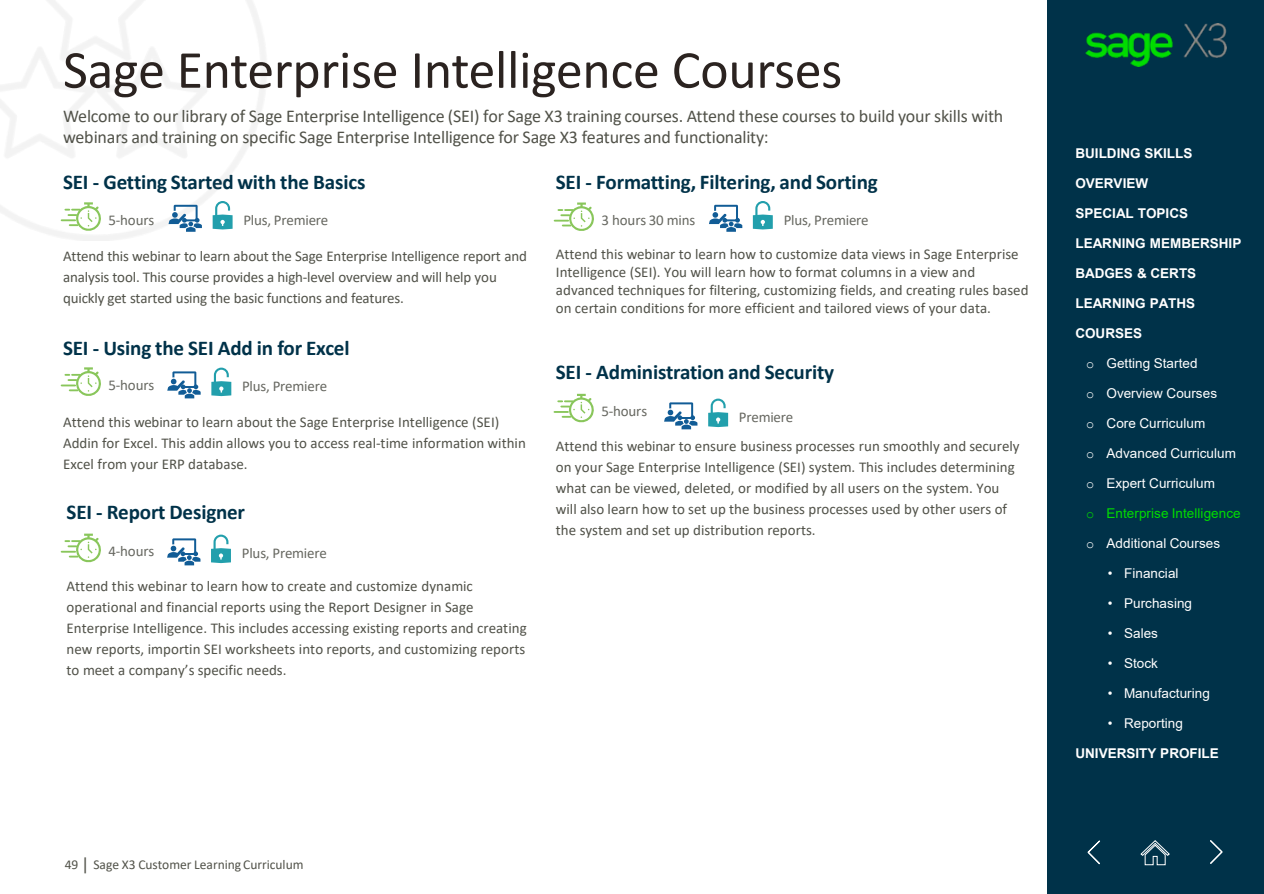
<style>
.page{position:relative;width:1264px;height:894px;background:#fff}
.page>*{position:absolute;margin:0;border:0;box-sizing:border-box;transform-origin:0 0}
.t1{font:54px "Calibri";letter-spacing:-.005em;color:#2b2320}
.t2{font:700 21px "Calibri";letter-spacing:-.01em;color:#003249}
.t3{font:18px/21.6px "Calibri";letter-spacing:-.01em;color:#515249}
.t4{font:15px/21px "Calibri";color:#515249}
.t5{font:15px "Calibri";letter-spacing:-.01em;color:#676861}
.t6{font:13.5px "Arial";letter-spacing:.005em;color:#fff}
.t7{font:700 13.5px "Arial";color:#fff}
.t8{font:13.5px "Calibri";color:#515249}
.t9{font:13.5px "Arial";letter-spacing:.005em;color:#00dc01}
.s1{font-size:18px}
.s2{font-family:"Courier New"}
</style>
<div class="page">
<img style="left:0;top:0;width:266px;height:240px">
<div style="left:1047px;top:0;width:216px;height:893px;background:#003249"></div>
<svg style="left:1140px;top:840px;width:30px;height:25px"></svg>
<svg style="left:1087px;top:840px;width:13px;height:24px"></svg>
<svg style="left:1210px;top:840px;width:12px;height:24px"></svg>
<svg style="left:62px;top:367px;width:39px;height:29px"></svg>
<svg style="left:62px;top:533px;width:39px;height:30px"></svg>
<svg style="left:554px;top:202px;width:40px;height:29px"></svg>
<svg style="left:554px;top:394px;width:40px;height:29px"></svg>
<svg style="left:62px;top:202px;width:40px;height:30px"></svg>
<svg style="left:168px;top:205px;width:34px;height:27px"></svg>
<svg style="left:212px;top:201px;width:20px;height:28px"></svg>
<svg style="left:167px;top:371px;width:34px;height:27px"></svg>
<svg style="left:211px;top:367px;width:20px;height:29px"></svg>
<svg style="left:167px;top:538px;width:33px;height:27px"></svg>
<svg style="left:211px;top:534px;width:20px;height:29px"></svg>
<svg style="left:709px;top:205px;width:33px;height:27px"></svg>
<svg style="left:752px;top:201px;width:20px;height:28px"></svg>
<svg style="left:664px;top:402px;width:33px;height:27px"></svg>
<svg style="left:708px;top:398px;width:20px;height:29px"></svg>
<h1 class="t1" style="left:63px;top:32px;width:780px">Sage Enterprise Intelligence Courses</h1>
<h1 class="t3" style="left:63px;top:104px;width:941px">Welcome to our library of Sage Enterprise Intelligence (SEI) for Sage X3 training courses. Attend these courses to build your skills with webinars and training on specific Sage Enterprise Intelligence for Sage X3 features and functionality:</h1>
<h2 class="t2" style="left:63px;top:167px;width:304px">SEI - Getting Started with the Basics</h2>
<p class="t5" style="left:108px;top:209px;width:47px">5-hours</p>
<p class="t5" style="left:243px;top:209px;width:87px">Plus, Premiere</p>
<p class="t4" style="left:63px;top:245px;width:465px">Attend this webinar to learn about the Sage Enterprise Intelligence report and analysis tool. This course provides a high-level overview and will help you quickly get started using the basic functions and features.</p>
<p class="t2" style="left:63px;top:333px;width:288px">SEI - Using the SEI Add in for Excel</p>
<p class="t5" style="left:108px;top:374px;width:47px">5-hours</p>
<p class="t5" style="left:242px;top:376px;width:87px">Plus, Premiere</p>
<p class="t4" style="left:63px;top:410px;width:464px">Attend this webinar to learn about the Sage Enterprise Intelligence (SEI)<br>Addin for Excel. This addin allows you to access real-time information within<br>Excel from your ERP database.</p>
<p class="t2" style="left:67px;top:497px;width:180px">SEI - Report Designer</p>
<p class="t5" style="left:108px;top:540px;width:47px">4-hours</p>
<p class="t5" style="left:242px;top:543px;width:87px">Plus, Premiere</p>
<p class="t4" style="left:67px;top:575px;width:461px">Attend this webinar to learn how to create and customize dynamic operational and financial reports using the Report Designer in Sage Enterprise Intelligence. This includes accessing existing reports and creating new reports, importin SEI worksheets into reports, and customizing reports to meet a company’s specific needs.</p>
<p class="t2" style="left:555px;top:167px;width:323px">SEI - Formatting, Filtering, and Sorting</p>
<p class="t5" style="left:601px;top:209px;width:95px">3 hours 30 mins</p>
<p class="t5" style="left:783px;top:209px;width:87px">Plus, Premiere</p>
<p class="t4" style="left:555px;top:245px;width:474px;line-height:18px">Attend this webinar to learn how to customize data views in Sage Enterprise Intelligence (SEI). You will learn how to format columns in a view and advanced techniques for filtering, customizing fields, and creating rules based on certain conditions for more efficient and tailored views of your data.</p>
<p class="t2" style="left:555px;top:357px;width:280px">SEI - Administration and Security</p>
<p class="t5" style="left:601px;top:400px;width:47px">5-hours</p>
<p class="t5" style="left:738px;top:407px;width:56px">Premiere</p>
<p class="t4" style="left:555px;top:434px;width:465px">Attend this webinar to ensure business processes run smoothly and securely on your Sage Enterprise Intelligence (SEI) system. This includes determining what can be viewed, deleted, or modified by all users on the system. You will also learn how to set up the business processes used by other users of the system and set up distribution reports.</p>
<p class="t8" style="left:65px;top:854px;width:240px">49 <span class="s1">|</span> Sage X3 Customer Learning Curriculum</p>
<p class="t7" style="left:1075px;top:143px;width:119px">BUILDING SKILLS</p>
<p class="t7" style="left:1075px;top:173px;width:74px">OVERVIEW</p>
<p class="t7" style="left:1075px;top:203px;width:114px">SPECIAL TOPICS</p>
<p class="t7" style="left:1075px;top:233px;width:167px">LEARNING MEMBERSHIP</p>
<p class="t7" style="left:1075px;top:263px;width:122px">BADGES &amp; CERTS</p>
<p class="t7" style="left:1075px;top:293px;width:121px">LEARNING PATHS</p>
<p class="t7" style="left:1075px;top:323px;width:68px">COURSES</p>
<p class="t6" style="left:1085px;top:354px;width:113px"><span class="s2">o</span> Getting Started</p>
<p class="t6" style="left:1085px;top:383px;width:132px"><span class="s2">o</span> Overview Courses</p>
<p class="t6" style="left:1085px;top:413px;width:120px"><span class="s2">o</span> Core Curriculum</p>
<p class="t6" style="left:1085px;top:444px;width:151px"><span class="s2">o</span> Advanced Curriculum</p>
<p class="t6" style="left:1085px;top:473px;width:130px"><span class="s2">o</span> Expert Curriculum</p>
<p class="t9" style="left:1085px;top:503px;width:156px"><span class="s2">o</span> Enterprise Intelligence</p>
<p class="t6" style="left:1085px;top:534px;width:135px"><span class="s2">o</span> Additional Courses</p>
<p class="t6" style="left:1107px;top:563px;width:72px">• Financial</p>
<p class="t6" style="left:1107px;top:593px;width:86px">• Purchasing</p>
<p class="t6" style="left:1107px;top:624px;width:52px">• Sales</p>
<p class="t6" style="left:1107px;top:653px;width:52px">• Stock</p>
<p class="t6" style="left:1107px;top:683px;width:104px">• Manufacturing</p>
<p class="t6" style="left:1107px;top:714px;width:77px">• Reporting</p>
<p class="t7" style="left:1075px;top:743px;width:145px">UNIVERSITY PROFILE</p>
</div>
